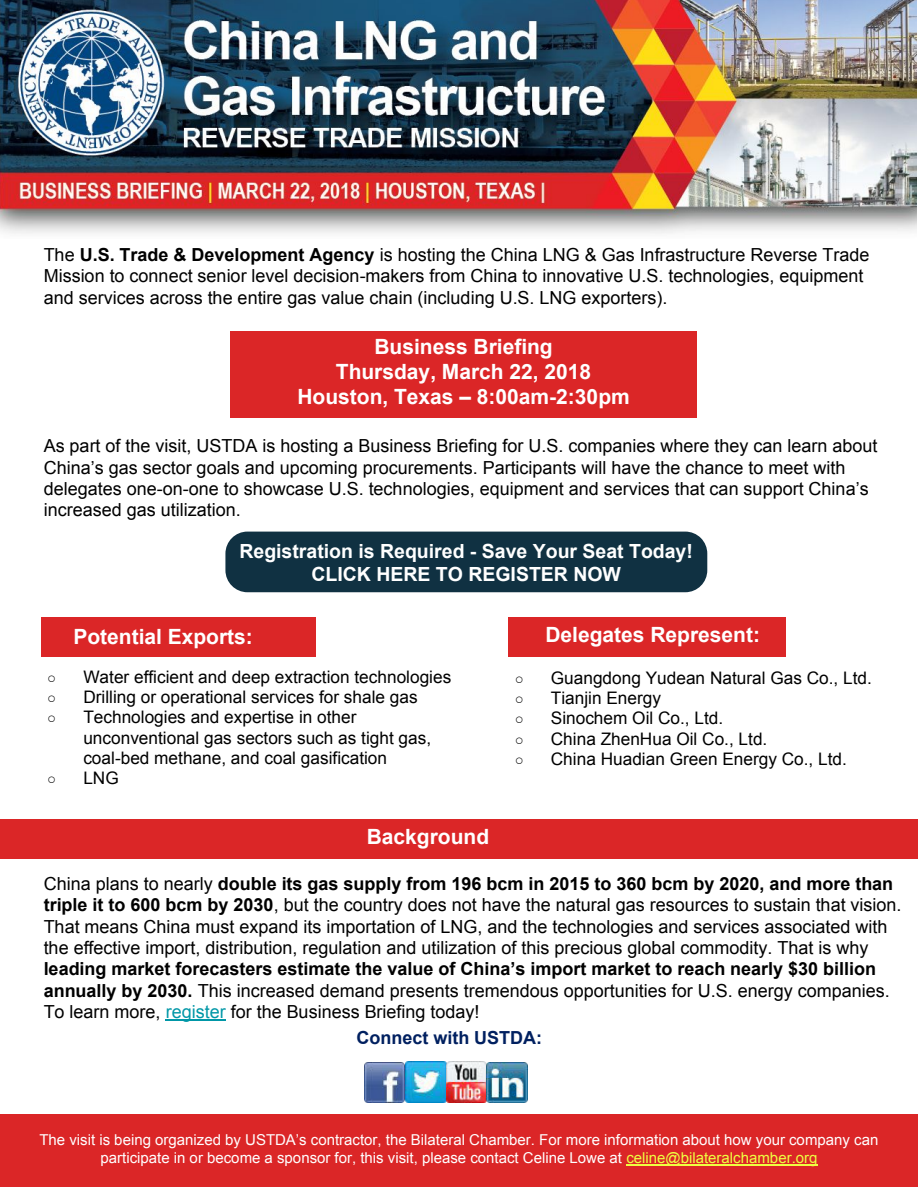
<style>
.page{position:relative;width:918px;height:1188px;background:#fff}
.page>*{position:absolute;margin:0;border:0;box-sizing:border-box;transform-origin:0 0}
.t1{font:700 21px/24.8px "Arial";color:#fff;text-align:center}
.t2{font:700 19.5px/23.7px "Arial";color:#fff;text-align:center}
.t3{font:18px/21.3px "Arial";color:#000}
.t4{font:700 18px "Arial";color:#002060}
.t5{font:17.25px/20.2px "Arial";color:#000}
.t6{font:15px/18px "Arial";color:#fff;text-align:center}
.s1{font-weight:700}
.s2{font-size:15px}
.s3{color:#0097a7}
.s4{color:#eeff41}
</style>
<div class="page">
<div style="left:41px;top:618px;width:275px;height:39px;background:#db2627"></div>
<div style="left:230px;top:331px;width:467px;height:87px;background:#db2627"></div>
<div style="left:509px;top:618px;width:277px;height:39px;background:#db2627"></div>
<div style="left:0;top:1114px;width:918px;height:73px;background:#db2627"></div>
<hr style="left:626px;top:1164px;width:191px;height:2px;background:#eeff41">
<hr style="left:166px;top:1019px;width:60px;height:2px;background:#0097a7">
<div style="left:0;top:819px;width:918px;height:40px;background:#db2627"></div>
<div style="left:225px;top:532px;width:482px;height:60px;background:#103142"></div>
<img style="left:364px;top:1062px;width:163px;height:41px">
<img style="left:0;top:0;width:917px;height:234px">
<p class="t3" style="left:44px;top:244px;width:827px">The <span class="s1">U.S. Trade &amp; Development Agency</span> is hosting the China LNG &amp; Gas Infrastructure Reverse Trade<br>Mission to connect senior level decision-makers from China to innovative U.S. technologies, equipment and services across the entire gas value chain (including U.S. LNG exporters).</p>
<p class="t1" style="left:297px;top:335px;width:334px">Business Briefing<br>Thursday, March 22, 2018<br>Houston, Texas – 8:00am-2:30pm</p>
<p class="t3" style="left:44px;top:436px;width:835px">As part of the visit, USTDA is hosting a Business Briefing for U.S. companies where they can learn about China’s gas sector goals and upcoming procurements. Participants will have the chance to meet with delegates one-on-one to showcase U.S. technologies, equipment and services that can support China’s increased gas utilization.</p>
<p class="t2" style="left:239px;top:540px;width:455px">Registration is Required - Save Your Seat Today!<br>CLICK HERE TO REGISTER NOW</p>
<p class="t1" style="left:73px;top:625px;width:181px">Potential Exports:</p>
<p class="t1" style="left:545px;top:623px;width:216px">Delegates Represent:</p>
<p class="t5" style="left:47px;top:667px;width:406px"><span class="s2">○</span> Water efficient and deep extraction technologies</p>
<p class="t5" style="left:47px;top:687px;width:372px"><span class="s2">○</span> Drilling or operational services for shale gas</p>
<p class="t5" style="left:83px;top:707px;width:349px;text-indent:-36px"><span class="s2">○</span> Technologies and expertise in other unconventional gas sectors such as tight gas, coal-bed methane, and coal gasification</p>
<p class="t5" style="left:47px;top:768px;width:73px"><span class="s2">○</span> LNG</p>
<p class="t1" style="left:367px;top:825px;width:124px">Background</p>
<p class="t5" style="left:515px;top:668px;width:359px"><span class="s2">○</span> Guangdong Yudean Natural Gas Co., Ltd.</p>
<p class="t5" style="left:515px;top:688px;width:148px"><span class="s2">○</span> Tianjin Energy</p>
<p class="t5" style="left:515px;top:708px;width:210px"><span class="s2">○</span> Sinochem Oil Co., Ltd.</p>
<p class="t5" style="left:515px;top:729px;width:254px"><span class="s2">○</span> China ZhenHua Oil Co., Ltd.</p>
<p class="t5" style="left:515px;top:749px;width:334px"><span class="s2">○</span> China Huadian Green Energy Co., Ltd.</p>
<p class="t3" style="left:44px;top:873px;width:859px">China plans to nearly <span class="s1">double its gas supply from 196 bcm in 2015 to 360 bcm by 2020, and more than triple it to 600 bcm by 2030</span>, but the country does not have the natural gas resources to sustain that vision.<br>That means China must expand its importation of LNG, and the technologies and services associated with the effective import, distribution, regulation and utilization of this precious global commodity. That is why <span class="s1">leading market forecasters estimate the value of China’s import market to reach nearly $30 billion annually by 2030.</span> This increased demand presents tremendous opportunities for U.S. energy companies.<br>To learn more, <span class="s3">register</span> for the Business Briefing today!</p>
<p class="t4" style="left:356px;top:1026px;width:187px">Connect with USTDA:</p>
<p class="t6" style="left:39px;top:1131px;width:840px">The visit is being organized by USTDA’s contractor, the Bilateral Chamber. For more information about how your company can participate in or become a sponsor for, this visit, please contact Celine Lowe at <span class="s4">celine@bilateralchamber.org</span></p>
</div>
